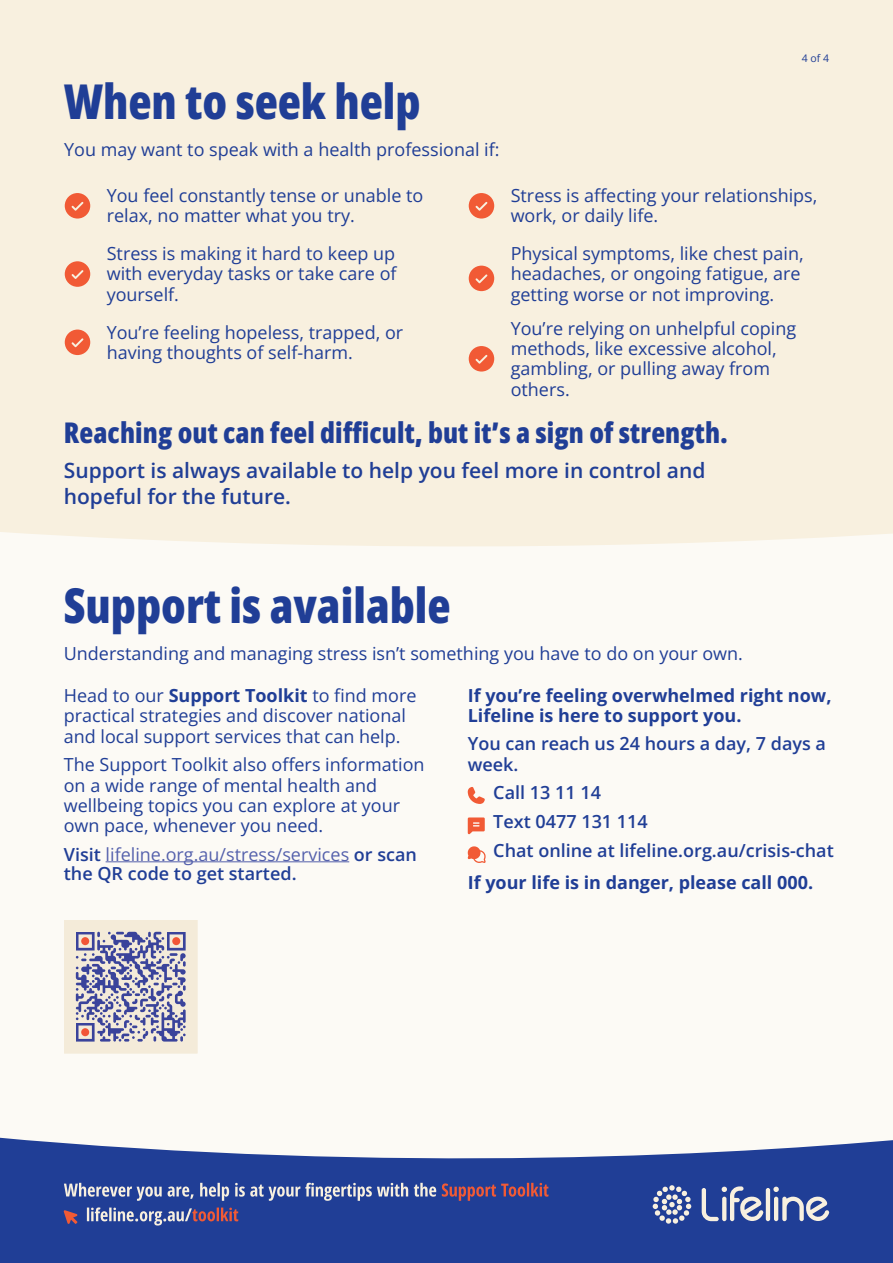
<style>
.page{position:relative;width:893px;height:1263px;background:#fff}
.page>*{position:absolute;margin:0;border:0;box-sizing:border-box;transform-origin:0 0}
._02_Sub_Section_Heading{font:800 48px "Open Sans Condensed";color:#203e96}
._02_H2{font:800 28.5px "Open Sans Condensed";letter-spacing:.005em;color:#203e96}
._02_H2-2{font:600 21px/26.2px "Open Sans";color:#203e96}
._00_Body{font:18px/20.2px "Open Sans";color:#203e96}
._00_Body-2{font:600 18px/19.5px "Open Sans";color:#203e96}
._00_Body-3{font:700 18px/20.2px "Open Sans";color:#203e96}
._00_Body-4{font:10.5px "Open Sans";color:#203e96}
.s1{font-weight:700}
.s2{font-weight:400;color:#5561ac}
</style>
<div class="page">
<div style="left:0;top:1032px;width:893px;height:231px;background:#203e96"></div>
<svg style="left:0;top:786px;width:893px;height:440px;fill:#fcfaf5"></svg>
<svg style="left:64px;top:1183px;width:372px;height:18px"></svg>
<svg style="left:442px;top:1183px;width:106px;height:18px"></svg>
<svg style="left:87px;top:1207px;width:151px;height:18px"></svg>
<svg style="left:64px;top:1210px;width:13px;height:14px"></svg>
<svg style="left:653px;top:1185px;width:38px;height:39px"></svg>
<hr style="left:766px;top:1188px;width:4px;height:33px;background:#f8f0df;border-radius:2px">
<svg style="left:773px;top:1186px;width:56px;height:35px"></svg>
<svg style="left:702px;top:1186px;width:62px;height:35px"></svg>
<div style="left:0;top:0;width:893px;height:547px;background:#f8f0df"></div>
<svg style="left:65px;top:193px;width:25px;height:26px"></svg>
<svg style="left:65px;top:261px;width:25px;height:26px"></svg>
<svg style="left:65px;top:330px;width:25px;height:25px"></svg>
<svg style="left:469px;top:193px;width:25px;height:26px"></svg>
<svg style="left:469px;top:266px;width:25px;height:25px"></svg>
<svg style="left:469px;top:346px;width:25px;height:26px"></svg>
<svg style="left:64px;top:920px;width:134px;height:134px;background:#c5c0c9"></svg>
<svg style="left:76px;top:932px;width:110px;height:26px;background:#a29eba"></svg>
<div style="left:172px;top:937px;width:8px;height:8px;background:#f15537;border-radius:4px"></div>
<svg style="left:76px;top:1023px;width:19px;height:18px"></svg>
<div style="left:81px;top:1028px;width:8px;height:8px;background:#f15537;border-radius:4px"></div>
<hr style="left:106px;top:861px;width:243px;height:1px;background:#5561ac">
<svg style="left:468px;top:787px;width:17px;height:17px"></svg>
<svg style="left:468px;top:817px;width:17px;height:17px"></svg>
<svg style="left:468px;top:846px;width:18px;height:17px"></svg>
<p class="_00_Body-4" style="left:802px;top:51px;width:29px">4 of 4</p>
<p class="_02_Sub_Section_Heading" style="left:64px;top:65px;width:358px">When to seek help</p>
<p class="_00_Body" style="left:64px;top:139px;width:437px">You may want to speak with a health professional if:</p>
<p class="_00_Body" style="left:107px;top:185px;width:318px">You feel constantly tense or unable to relax, no matter what you try.</p>
<p class="_00_Body" style="left:107px;top:243px;width:291px;text-align:justify">Stress is making it hard to keep up with everyday tasks or take care of yourself.</p>
<p class="_00_Body" style="left:107px;top:321px;width:298px">You’re feeling hopeless, trapped, or having thoughts of self-harm.</p>
<p class="_00_Body" style="left:511px;top:185px;width:308px">Stress is affecting your relationships, work, or daily life.</p>
<p class="_00_Body" style="left:511px;top:243px;width:294px">Physical symptoms, like chest pain, headaches, or ongoing fatigue, are getting worse or not improving.</p>
<p class="_00_Body" style="left:511px;top:318px;width:287px">You’re relying on unhelpful coping methods, like excessive alcohol, gambling, or pulling away from others.</p>
<p class="_02_H2" style="left:64px;top:411px;width:666px">Reaching out can feel difficult, but it’s a sign of strength.</p>
<p class="_02_H2-2" style="left:64px;top:457px;width:643px">Support is always available to help you feel more in control and hopeful for the future.</p>
<p class="_02_Sub_Section_Heading" style="left:64px;top:569px;width:388px">Support is available</p>
<p class="_00_Body" style="left:64px;top:643px;width:681px">Understanding and managing stress isn’t something you have to do on your own.</p>
<p class="_00_Body" style="left:64px;top:685px;width:354px">Head to our <span class="s1">Support Toolkit</span> to find more practical strategies and discover national and local support services that can help.</p>
<p class="_00_Body" style="left:64px;top:754px;width:362px">The Support Toolkit also offers information on a wide range of mental health and wellbeing topics you can explore at your own pace, whenever you need.</p>
<p class="_00_Body-2" style="left:64px;top:844px;width:355px">Visit <span class="s2">lifeline.org.au/stress/services</span> or scan the QR code to get started.</p>
<p class="_00_Body-3" style="left:468px;top:685px;width:365px">If you’re feeling overwhelmed right now,<br>Lifeline is here to support you.</p>
<p class="_00_Body-2" style="left:468px;top:733px;width:360px;line-height:20.2px">You can reach us 24 hours a day, 7 days a week.</p>
<p class="_00_Body-2" style="left:493px;top:783px;width:109px">Call 13 11 14</p>
<p class="_00_Body-2" style="left:493px;top:811px;width:156px">Text 0477 131 114</p>
<p class="_00_Body-2" style="left:493px;top:840px;width:342px">Chat online at lifeline.org.au/crisis-chat</p>
<p class="_00_Body-3" style="left:468px;top:872px;width:347px">If your life is in danger, please call 000.</p>
</div>
